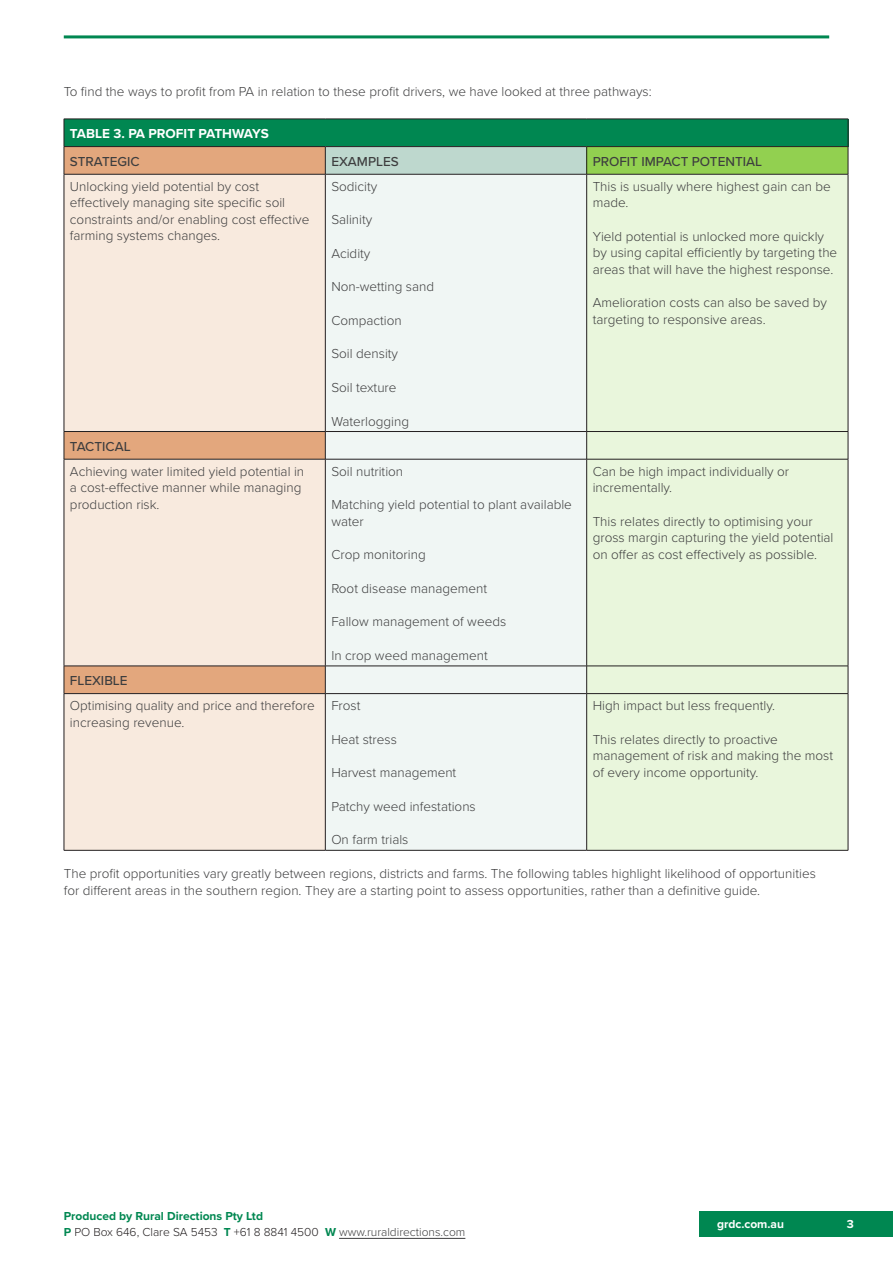
<style>
.page{position:relative;width:893px;height:1263px;background:#fff}
.page>*{position:absolute;margin:0;border:0;box-sizing:border-box;transform-origin:0 0}
.Table_text{font:300 13.5px/16.5px "Proxima Nova";color:#3e3e3f}
.Bodycopy{font:300 13.5px/16.5px "Proxima Nova";color:#3e3e3f}
.Table_Subhead{font:500 13.5px "Proxima Nova";color:#3e3e3f}
.Table_name{font:700 13.5px "Proxima Nova";color:#fff}
.t1{font:700 12px/16.5px "Proxima Nova";color:#008751}
.t2{font:700 12px "Proxima Nova";color:#fff}
.s1{font-weight:300;color:#231f20}
.s2{font-weight:300;color:#3e3e3f}
</style>
<div class="page">
<div style="left:699px;top:1211px;width:194px;height:25px;background:#008751"></div>
<hr style="left:64px;top:35px;width:765px;height:3px;background:#008751">
<hr style="left:339px;top:1238px;width:126px;height:1px;background:#3e3e3f">
<div style="left:64px;top:119px;width:784px;height:28px;background:#008751"></div>
<svg style="left:65px;top:147px;width:260px;height:27px;background:#e0a57b"></svg>
<div style="left:325px;top:147px;width:262px;height:27px;background:#bed8ce"></div>
<div style="left:587px;top:147px;width:261px;height:27px;background:#92d050"></div>
<svg style="left:65px;top:175px;width:260px;height:675px;background:#f5e4d5"></svg>
<div style="left:326px;top:175px;width:260px;height:675px;background:#f0f6f4"></div>
<div style="left:587px;top:175px;width:261px;height:675px;background:#e9f6dc"></div>
<hr style="left:325px;top:431px;width:262px;height:1px;background:#231f20">
<hr style="left:587px;top:431px;width:261px;height:1px;background:#231f20">
<hr style="left:325px;top:459px;width:262px;height:1px;background:#231f20">
<hr style="left:587px;top:459px;width:261px;height:1px;background:#231f20">
<hr style="left:325px;top:666px;width:262px;height:1px;background:#231f20">
<hr style="left:587px;top:666px;width:261px;height:1px;background:#231f20">
<hr style="left:325px;top:693px;width:262px;height:1px;background:#231f20">
<hr style="left:587px;top:693px;width:261px;height:1px;background:#231f20">
<hr style="left:64px;top:174px;width:1px;height:257px;background:#231f20">
<hr style="left:64px;top:459px;width:1px;height:207px;background:#231f20">
<hr style="left:64px;top:694px;width:1px;height:156px;background:#231f20">
<hr style="left:64px;top:850px;width:261px;height:1px;background:#231f20">
<hr style="left:325px;top:174px;width:1px;height:257px;background:#231f20">
<hr style="left:325px;top:459px;width:1px;height:207px;background:#231f20">
<hr style="left:325px;top:694px;width:1px;height:156px;background:#231f20">
<hr style="left:325px;top:850px;width:262px;height:1px;background:#231f20">
<hr style="left:586px;top:174px;width:1px;height:257px;background:#231f20">
<hr style="left:848px;top:174px;width:1px;height:257px;background:#231f20">
<svg style="left:586px;top:432px;width:1px;height:27px"></svg>
<svg style="left:848px;top:432px;width:1px;height:27px"></svg>
<hr style="left:586px;top:459px;width:1px;height:207px;background:#231f20">
<hr style="left:848px;top:459px;width:1px;height:207px;background:#231f20">
<svg style="left:586px;top:666px;width:1px;height:27px"></svg>
<svg style="left:848px;top:666px;width:1px;height:27px"></svg>
<hr style="left:586px;top:694px;width:1px;height:156px;background:#231f20">
<hr style="left:848px;top:694px;width:1px;height:156px;background:#231f20">
<hr style="left:587px;top:850px;width:261px;height:1px;background:#231f20">
<hr style="left:64px;top:174px;width:261px;height:1px;background:#231f20">
<svg style="left:325px;top:147px;width:1px;height:27px"></svg>
<hr style="left:325px;top:174px;width:262px;height:1px;background:#231f20">
<svg style="left:586px;top:147px;width:1px;height:27px"></svg>
<hr style="left:587px;top:174px;width:261px;height:1px;background:#231f20">
<hr style="left:64px;top:431px;width:261px;height:1px;background:#231f20">
<svg style="left:64px;top:432px;width:1px;height:27px"></svg>
<svg style="left:325px;top:432px;width:1px;height:27px"></svg>
<hr style="left:64px;top:459px;width:261px;height:1px;background:#231f20">
<hr style="left:64px;top:666px;width:261px;height:1px;background:#231f20">
<svg style="left:64px;top:666px;width:1px;height:27px"></svg>
<svg style="left:325px;top:666px;width:1px;height:27px"></svg>
<hr style="left:64px;top:693px;width:261px;height:1px;background:#231f20">
<hr style="left:64px;top:119px;width:261px;height:1px;background:#231f20">
<svg style="left:64px;top:119px;width:1px;height:55px"></svg>
<hr style="left:325px;top:119px;width:262px;height:1px;background:#231f20">
<hr style="left:587px;top:119px;width:261px;height:1px;background:#231f20">
<svg style="left:848px;top:119px;width:1px;height:55px"></svg>
<hr style="left:64px;top:146px;width:261px;height:1px;background:#231f20">
<hr style="left:325px;top:146px;width:262px;height:1px;background:#231f20">
<hr style="left:587px;top:146px;width:261px;height:1px;background:#231f20">
<p class="Bodycopy" style="left:64px;top:82px;width:589px">To find the ways to profit from PA in relation to these profit drivers, we have looked at three pathways:</p>
<p class="Table_name" style="left:70px;top:124px;width:200px">TABLE 3. PA PROFIT PATHWAYS</p>
<p class="Table_Subhead" style="left:70px;top:151px;width:71px">STRATEGIC</p>
<p class="Table_Subhead" style="left:331px;top:151px;width:69px">EXAMPLES</p>
<p class="Table_Subhead" style="left:593px;top:151px;width:171px">PROFIT IMPACT POTENTIAL</p>
<p class="Table_text" style="left:70px;top:177px;width:241px">Unlocking yield potential by cost effectively managing site specific soil constraints and/or enabling cost effective farming systems changes.</p>
<p class="Table_text" style="left:331px;top:177px;width:47px">Sodicity</p>
<p class="Table_text" style="left:593px;top:177px;width:240px">This is usually where highest gain can be made.</p>
<p class="Table_text" style="left:593px;top:227px;width:246px">Yield potential is unlocked more quickly by using capital efficiently by targeting the areas that will have the highest response.</p>
<p class="Table_text" style="left:593px;top:294px;width:236px">Amelioration costs can also be saved by targeting to responsive areas.</p>
<p class="Table_text" style="left:331px;top:211px;width:43px">Salinity</p>
<p class="Table_text" style="left:331px;top:244px;width:41px">Acidity</p>
<p class="Table_text" style="left:331px;top:278px;width:104px">Non-wetting sand</p>
<p class="Table_text" style="left:331px;top:311px;width:72px">Compaction</p>
<p class="Table_text" style="left:331px;top:345px;width:68px">Soil density</p>
<p class="Table_text" style="left:331px;top:378px;width:67px">Soil texture</p>
<p class="Table_text" style="left:331px;top:412px;width:79px">Waterlogging</p>
<p class="Table_Subhead" style="left:70px;top:436px;width:62px">TACTICAL</p>
<p class="Table_text" style="left:70px;top:462px;width:236px">Achieving water limited yield potential in a cost-effective manner while managing production risk.</p>
<p class="Table_text" style="left:331px;top:462px;width:73px">Soil nutrition</p>
<p class="Table_text" style="left:331px;top:496px;width:242px">Matching yield potential to plant available water</p>
<p class="Table_text" style="left:331px;top:546px;width:96px">Crop monitoring</p>
<p class="Table_text" style="left:331px;top:579px;width:157px">Root disease management</p>
<p class="Table_text" style="left:331px;top:613px;width:176px">Fallow management of weeds</p>
<p class="Table_text" style="left:331px;top:646px;width:158px">In crop weed management</p>
<p class="Table_Subhead" style="left:70px;top:670px;width:59px">FLEXIBLE</p>
<p class="Table_text" style="left:70px;top:697px;width:246px">Optimising quality and price and therefore increasing revenue.</p>
<p class="Table_text" style="left:331px;top:697px;width:31px">Frost</p>
<p class="Table_text" style="left:331px;top:730px;width:67px">Heat stress</p>
<p class="Table_text" style="left:331px;top:764px;width:127px">Harvest management</p>
<p class="Table_text" style="left:331px;top:797px;width:146px">Patchy weed infestations</p>
<p class="Table_text" style="left:331px;top:831px;width:79px">On farm trials</p>
<p class="Table_text" style="left:593px;top:462px;width:198px">Can be high impact individually or incrementally.</p>
<p class="Table_text" style="left:593px;top:512px;width:242px">This relates directly to optimising your gross margin capturing the yield potential on offer as cost effectively as possible.</p>
<p class="Table_text" style="left:593px;top:697px;width:184px">High impact but less frequently.</p>
<p class="Table_text" style="left:593px;top:730px;width:242px">This relates directly to proactive management of risk and making the most of every income opportunity.</p>
<p class="Bodycopy" style="left:64px;top:864px;width:754px">The profit opportunities vary greatly between regions, districts and farms. The following tables highlight likelihood of opportunities for different areas in the southern region. They are a starting point to assess opportunities, rather than a definitive guide.</p>
<p class="t1" style="left:64px;top:1207px;width:403px">Produced by Rural Directions Pty Ltd<br>P <span class="s1">PO Box 646, Clare SA 5453</span> T <span class="s1">+61 8 8841 4500</span> W <span class="s2">www.ruraldirections.com</span></p>
<p class="t2" style="left:717px;top:1215px;width:69px">grdc.com.au</p>
<p class="t2" style="left:847px;top:1215px;width:9px">3</p>
</div>
